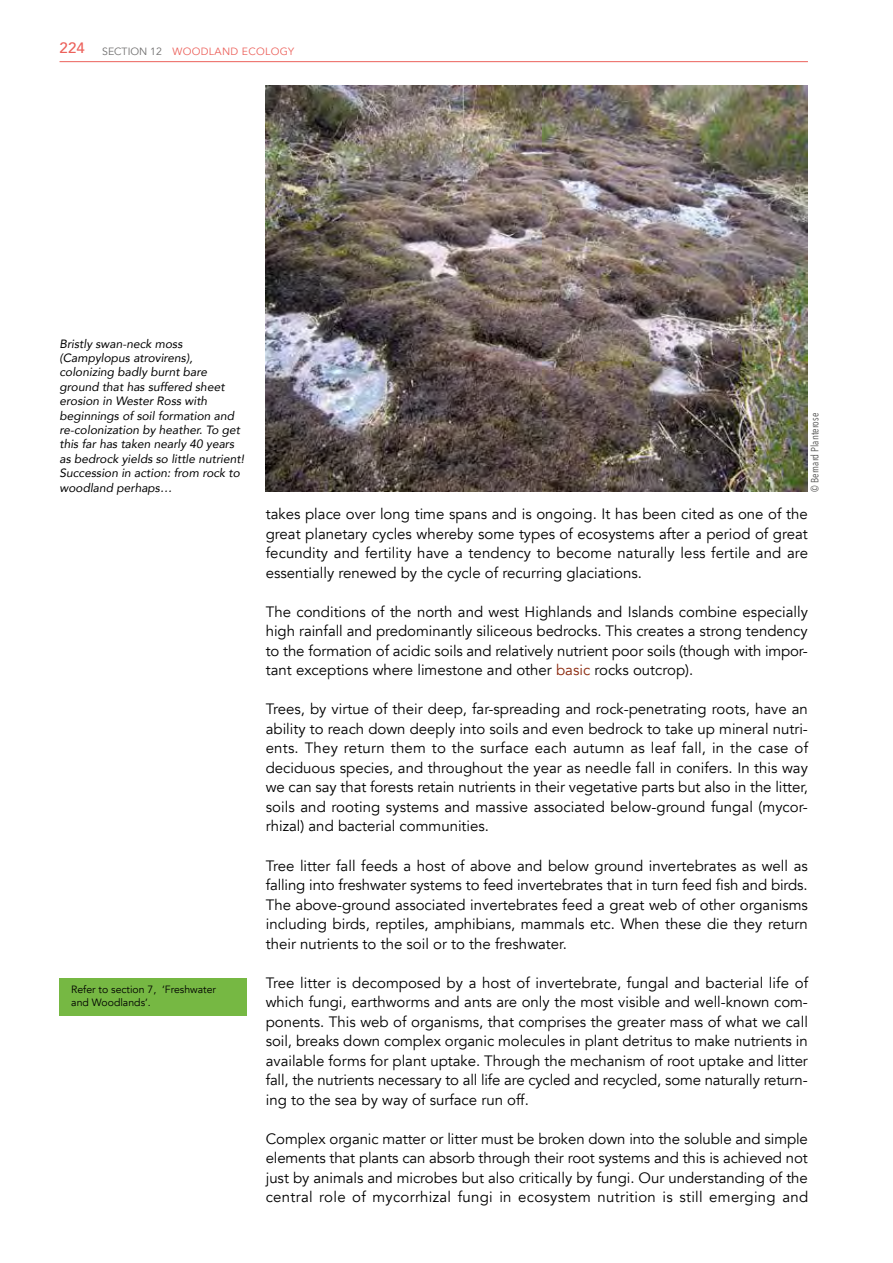
<style>
.page{position:relative;width:893px;height:1263px;background:#fff}
.page>*{position:absolute;margin:0;border:0;box-sizing:border-box;transform-origin:0 0}
.t1{font:15px/19.5px "Avenir";color:#000;text-align:justify}
.t2{font:italic 12px/14.4px "Avenir";color:#000}
.Small_column_text{font:10.5px/12.6px "Avenir";color:#000}
.t3{font:10.5px "Avenir";letter-spacing:.03em;color:#ec615b}
.Photo_credit{font:10.5px "Avenir Next Condensed";color:#575756}
.s1{color:#706f6f}
.s2{color:#8a280d}
</style>
<div class="page">
<hr style="left:60px;top:61px;width:748px;height:1px;background:#ec615b">
<div style="left:60px;top:978px;width:187px;height:38px;background:#76b843"></div>
<img style="left:266px;top:85px;width:542px;height:407px">
<p class="t3" style="left:60px;top:46px;width:236px"><sup>224</sup> <span class="s1">SECTION 12</span> WOODLAND ECOLOGY</p>
<p class="t2" style="left:60px;top:336px;width:186px">Bristly swan-neck moss (Campylopus atrovirens), colonizing badly burnt bare ground that has suffered sheet erosion in Wester Ross with beginnings of soil formation and re-colonization by heather. To get this far has taken nearly 40 years as bedrock yields so little nutrient!<br>Succession in action: from rock to woodland perhaps…</p>
<p class="Photo_credit" style="left:806px;top:492px;width:80px;rotate:-90deg">© Bernard Planterose</p>
<p class="Small_column_text" style="left:71px;top:983px;width:146px">Refer to section 7, ‘Freshwater and Woodlands’.</p>
<p class="t1" style="left:266px;top:505px;width:544px">takes place over long time spans and is ongoing. It has been cited as one of the great planetary cycles whereby some types of ecosystems after a period of great fecundity and fertility have a tendency to become naturally less fertile and are essentially renewed by the cycle of recurring glaciations.</p>
<p class="t1" style="left:266px;top:602px;width:544px">The conditions of the north and west Highlands and Islands combine especially high rainfall and predominantly siliceous bedrocks. This creates a strong tendency to the formation of acidic soils and relatively nutrient poor soils (though with impor&shy;tant exceptions where limestone and other <span class="s2">basic</span> rocks outcrop).</p>
<p class="t1" style="left:266px;top:700px;width:544px">Trees, by virtue of their deep, far-spreading and rock-penetrating roots, have an ability to reach down deeply into soils and even bedrock to take up mineral nutri&shy;ents. They return them to the surface each autumn as leaf fall, in the case of deciduous species, and throughout the year as needle fall in conifers. In this way we can say that forests retain nutrients in their vegetative parts but also in the litter, soils and rooting systems and massive associated below-ground fungal (mycor&shy;rhizal) and bacterial communities.</p>
<p class="t1" style="left:266px;top:856px;width:544px">Tree litter fall feeds a host of above and below ground invertebrates as well as falling into freshwater systems to feed invertebrates that in turn feed fish and birds.<br>The above-ground associated invertebrates feed a great web of other organisms including birds, reptiles, amphibians, mammals etc. When these die they return their nutrients to the soil or to the freshwater.</p>
<p class="t1" style="left:266px;top:973px;width:544px">Tree litter is decomposed by a host of invertebrate, fungal and bacterial life of which fungi, earthworms and ants are only the most visible and well-known com&shy;ponents. This web of organisms, that comprises the greater mass of what we call soil, breaks down complex organic molecules in plant detritus to make nutrients in available forms for plant uptake. Through the mechanism of root uptake and litter fall, the nutrients necessary to all life are cycled and recycled, some naturally return&shy;ing to the sea by way of surface run off.</p>
<p class="t1" style="left:266px;top:1129px;width:544px">Complex organic matter or litter must be broken down into the soluble and simple elements that plants can absorb through their root systems and this is achieved not just by animals and microbes but also critically by fungi. Our understanding of the central role of mycorrhizal fungi in ecosystem nutrition is still emerging and</p>
</div>
